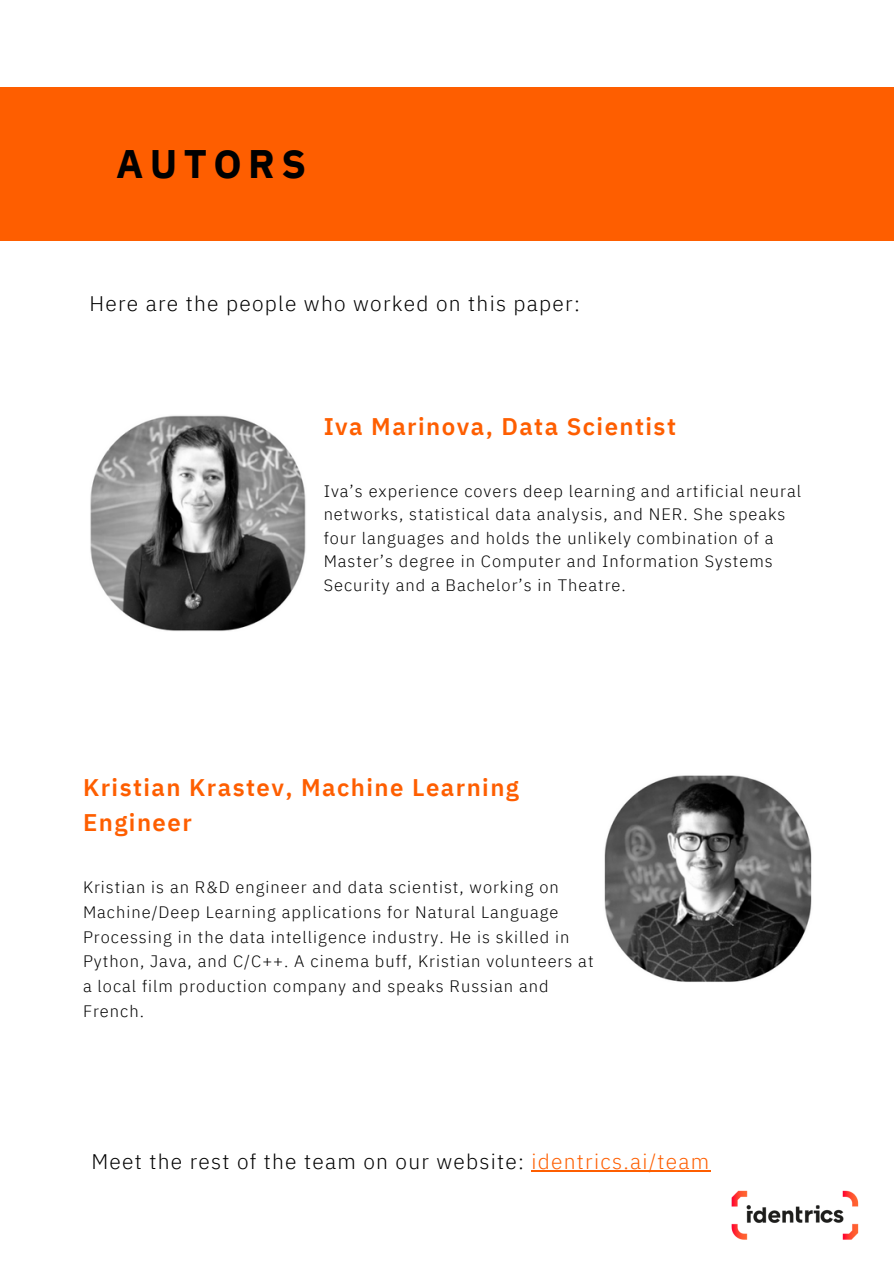
<style>
.page{position:relative;width:894px;height:1264px;background:#fff}
.page>*{position:absolute;margin:0;border:0;box-sizing:border-box;transform-origin:0 0}
.t1{font:700 39.75px "IBM Plex Sans";letter-spacing:.16em;color:#000}
.t2{font:600 24px/35px "IBM Plex Sans";letter-spacing:.06em;color:#fe5e00}
.t3{font:300 21px "IBM Plex Sans";letter-spacing:.06em;color:#000}
.t4{font:300 16.5px/24.8px "IBM Plex Sans";letter-spacing:.06em;color:#000}
.s1{color:#fe5e00}
</style>
<div class="page">
<div style="left:0;top:87px;width:893px;height:154px;background:#fe5e00"></div>
<img style="left:90px;top:415px;width:216px;height:216px">
<img style="left:604px;top:775px;width:208px;height:207px">
<hr style="left:531px;top:1170px;width:179px;height:1px;background:#fe5e00">
<img style="left:731px;top:1190px;width:128px;height:50px">
<p class="t1" style="left:116px;top:137px;width:191px">AUTORS</p>
<p class="t3" style="left:89px;top:289px;width:492px">Here are the people who worked on this paper:</p>
<p class="t2" style="left:323px;top:408px;width:354px">Iva Marinova, Data Scientist</p>
<p class="t4" style="left:323px;top:478px;width:479px;line-height:23.7px">Iva’s experience covers deep learning and artificial neural networks, statistical data analysis, and NER. She speaks four languages and holds the unlikely combination of a Master’s degree in Computer and Information Systems Security and a Bachelor’s in Theatre.</p>
<p class="t2" style="left:83px;top:769px;width:437px">Kristian Krastev, Machine Learning<br>Engineer</p>
<p class="t4" style="left:83px;top:874px;width:512px">Kristian is an R&amp;D engineer and data scientist, working on Machine/Deep Learning applications for Natural Language Processing in the data intelligence industry. He is skilled in Python, Java, and C/C++. A cinema buff, Kristian volunteers at a local film production company and speaks Russian and French.</p>
<p class="t3" style="left:91px;top:1147px;width:619px">Meet the rest of the team on our website: <span class="s1">identrics.ai/team</span></p>
</div>
